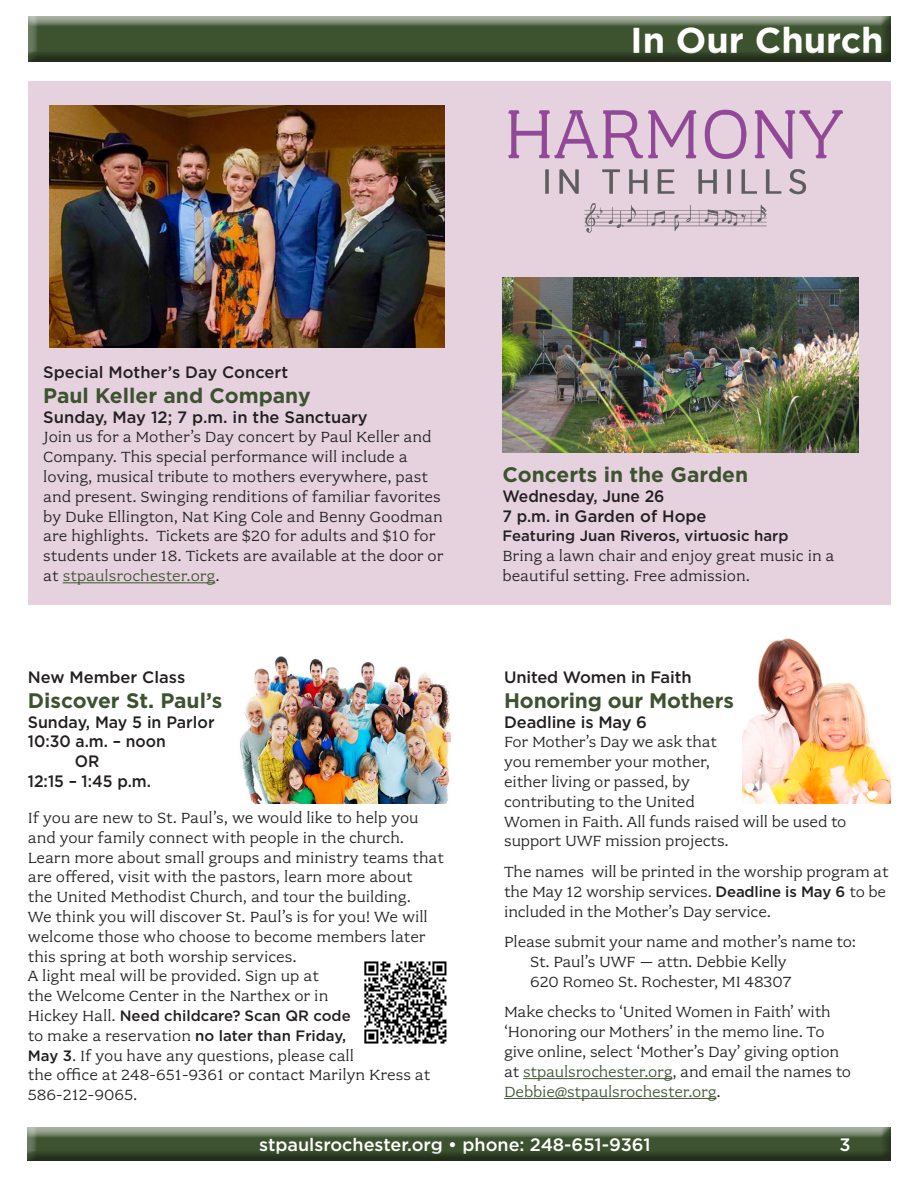
<style>
.page{position:relative;width:918px;height:1188px;background:#fff}
.page>*{position:absolute;margin:0;border:0;box-sizing:border-box;transform-origin:0 0}
.t1{font:700 36px "Gotham";color:#fff}
.t2{font:700 21px "Gotham";color:#3d5330}
.t3{font:500 18px "Gotham";color:#fff}
.t4{font:16.5px/19.8px "Fairplex Wide OT";color:#231f20}
.t5{font:500 16.5px "Gotham";color:#231f20}
.t6{font:500 16.5px "Gotham";color:#231f20;scale:.95 1}
.t7{font:500 15px "Gotham";color:#231f20}
.s1{color:#3d5330}
.s2{font-family:"Fairplex Wide OT";font-weight:400;font-size:16.5px}
.s3{font-family:"Gotham";font-weight:500;font-size:15px}
</style>
<div class="page">
<div style="left:23px;top:1126px;width:868px;height:33px;background:#a9b3a4"></div>
<div style="left:23px;top:1128px;width:868px;height:34px;background:#231f20;opacity:.5"></div>
<div style="left:27px;top:15px;width:875px;height:50px;background:#231f20;opacity:.51"></div>
<div style="left:28px;top:81px;width:862px;height:524px;background:#e6d2df"></div>
<img style="left:508px;top:109px;width:335px;height:124px">
<hr style="left:63px;top:583px;width:152px;height:1px;background:#3d5330">
<img style="left:503px;top:278px;width:356px;height:175px">
<img style="left:49px;top:105px;width:396px;height:242px">
<img style="left:240px;top:656px;width:210px;height:147px">
<hr style="left:523px;top:1078px;width:150px;height:1px;background:#3d5330">
<hr style="left:504px;top:1098px;width:212px;height:1px;background:#3d5330">
<img style="left:742px;top:638px;width:149px;height:165px">
<img style="left:364px;top:961px;width:83px;height:83px">
<h1 class="t1" style="left:631px;top:17px;width:255px">In Our Church</h1>
<p class="t5" style="left:43px;top:361px;width:246px">Special Mother’s Day Concert</p>
<p class="t2" style="left:43px;top:382px;width:269px">Paul Keller and Company</p>
<p class="t5" style="left:43px;top:406px;width:326px">Sunday, May 12; 7 p.m. in the Sanctuary</p>
<p class="t4" style="left:43px;top:427px;width:402px">Join us for a Mother’s Day concert by Paul Keller and Company. This special performance will include a loving, musical tribute to mothers everywhere, past and present. Swinging renditions of familiar favorites by Duke Ellington, Nat King Cole and Benny Goodman are highlights. Tickets are $20 for adults and $10 for students under 18. Tickets are available at the door or at <span class="s1">stpaulsrochester.org</span>.</p>
<p class="t5" style="left:28px;top:666px;width:159px">New Member Class</p>
<p class="t2" style="left:28px;top:687px;width:196px">Discover St. Paul’s</p>
<p class="t5" style="left:28px;top:711px;width:188px">Sunday, May 5 in Parlor</p>
<p class="t6" style="left:28px;top:731px;width:147px">10:30 a.m. – noon</p>
<p class="t6" style="left:75px;top:751px;width:27px">OR</p>
<p class="t6" style="left:28px;top:770px;width:131px">12:15 – 1:45 p.m.</p>
<p class="t4" style="left:28px;top:808px;width:418px">If you are new to St. Paul’s, we would like to help you and your family connect with people in the church.<br>Learn more about small groups and ministry teams that are offered, visit with the pastors, learn more about<br>the United Methodist Church, and tour the building.<br>We think you will discover St. Paul’s is for you! We will welcome those who choose to become members later this spring at both worship services.</p>
<p class="t4" style="left:28px;top:966px;width:302px">A light meal will be provided. Sign up at the Welcome Center in the Narthex or in</p>
<p class="t7" style="left:28px;top:1006px;width:324px"><span class="s2">Hickey Hall.</span> Need childcare? Scan QR code</p>
<p class="t4" style="left:28px;top:1026px;width:404px">to make a reservation <span class="s3">no later than Friday,<br>May 3</span>. If you have any questions, please call<br>the office at 248-651-9361 or contact Marilyn Kress at 586-212-9065.</p>
<p class="t2" style="left:503px;top:461px;width:247px">Concerts in the Garden</p>
<p class="t6" style="left:503px;top:485px;width:172px">Wednesday, June 26</p>
<p class="t6" style="left:503px;top:505px;width:216px">7 p.m. in Garden of Hope</p>
<p class="t7" style="left:503px;top:526px;width:287px">Featuring Juan Riveros, virtuosic harp</p>
<p class="t4" style="left:503px;top:546px;width:334px">Bring a lawn chair and enjoy great music in a beautiful setting. Free admission.</p>
<p class="t5" style="left:504px;top:666px;width:189px">United Women in Faith</p>
<p class="t2" style="left:504px;top:687px;width:231px">Honoring our Mothers</p>
<p class="t5" style="left:504px;top:711px;width:144px">Deadline is May 6</p>
<p class="t4" style="left:504px;top:732px;width:344px">For Mother’s Day we ask that<br>you remember your mother,<br>either living or passed, by<br>contributing to the United<br>Women in Faith. All funds raised will be used to support UWF mission projects.</p>
<p class="t4" style="left:504px;top:862px;width:386px">The names will be printed in the worship program at the May 12 worship services. <span class="s3">Deadline is May 6</span> to be included in the Mother’s Day service.</p>
<p class="t4" style="left:504px;top:932px;width:353px">Please submit your name and mother’s name to:</p>
<p class="t4" style="left:530px;top:952px;width:258px">St. Paul’s UWF – attn. Debbie Kelly</p>
<p class="t4" style="left:530px;top:972px;width:263px">620 Romeo St. Rochester, MI 48307</p>
<p class="t4" style="left:504px;top:1002px;width:348px">Make checks to ‘United Women in Faith’ with ‘Honoring our Mothers’ in the memo line. To give online, select ‘Mother’s Day’ giving option at <span class="s1">stpaulsrochester.org</span>, and email the names to <span class="s1">Debbie@stpaulsrochester.org</span>.</p>
<p class="t3" style="left:259px;top:1133px;width:393px">stpaulsrochester.org • phone: 248-651-9361</p>
<p class="t3" style="left:840px;top:1133px;width:13px">3</p>
</div>
